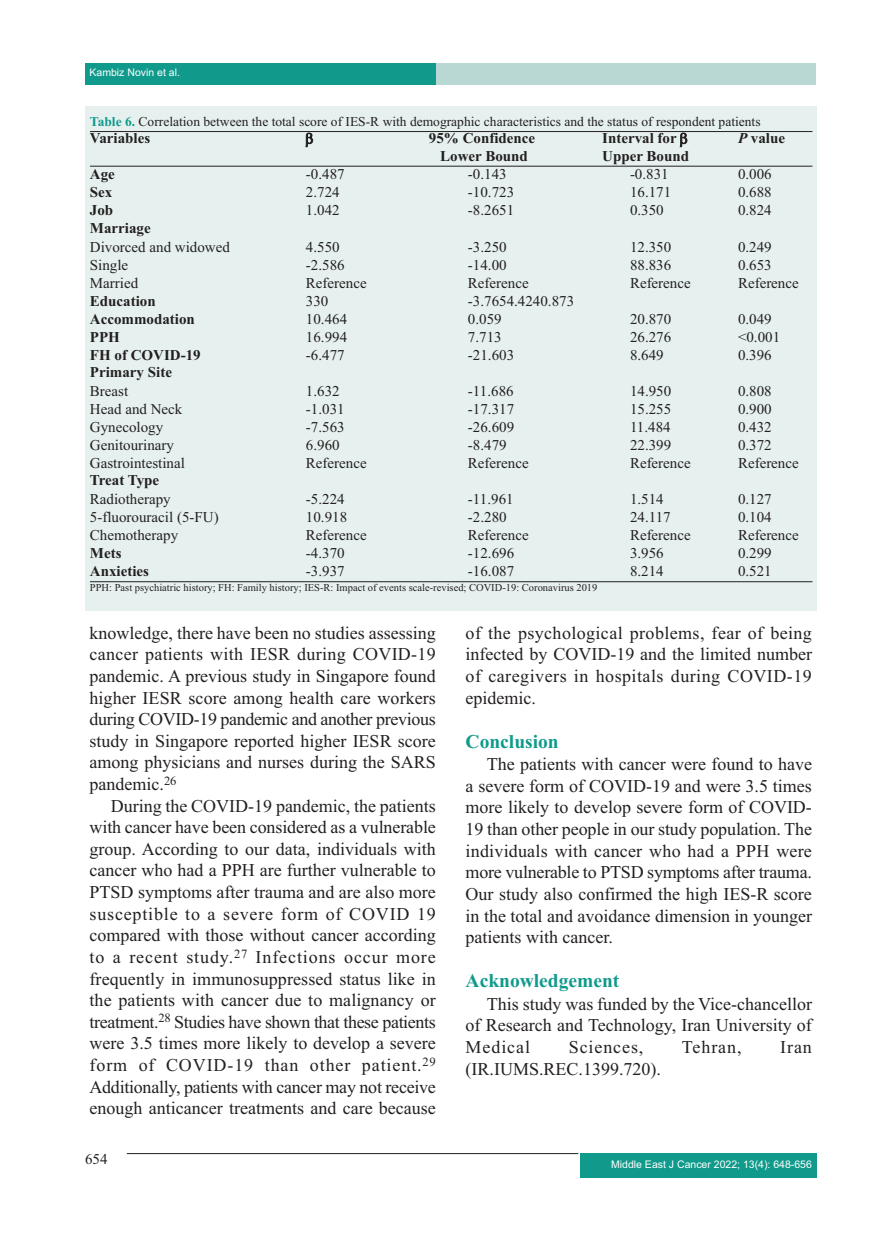
<style>
.page{position:relative;width:893px;height:1234px;background:#fff}
.page>*{position:absolute;margin:0;border:0;box-sizing:border-box;transform-origin:0 0}
.t1{font:700 19.5px "Times New Roman";color:#0f9a8c}
.t2{font:18px/21.6px "Times New Roman";color:#231f20;text-align:justify}
.t3{font:18px "Times New Roman";letter-spacing:.05em;color:#231f20}
.t4{font:15px "Times New Roman";color:#231f20}
.t5{font:700 15px "Times New Roman";color:#231f20}
.t6{font:13.5px "Times New Roman";color:#231f20}
.t7{font:10.5px "Times New Roman";color:#231f20}
.t8{font:10.5px "Arial";color:#fff}
.s1{font-weight:700;color:#0f9a8c}
.s2{font-style:italic}
</style>
<div class="page">
<div style="left:86px;top:64px;width:730px;height:21px;background:#b9d8d4"></div>
<div style="left:85px;top:64px;width:351px;height:21px;background:#0f9a8c"></div>
<div style="left:580px;top:1153px;width:236px;height:24px;background:#0f9a8c"></div>
<hr style="left:127px;top:1152px;width:451px;height:1px;background:#231f20">
<div style="left:85px;top:106px;width:732px;height:505px;background:#e6f1ef"></div>
<hr style="left:90px;top:131px;width:722px;height:1px;background:#231f20">
<hr style="left:90px;top:166px;width:722px;height:1px;background:#231f20">
<hr style="left:90px;top:581px;width:722px;height:1px;background:#231f20">
<p class="t8" style="left:90px;top:68px;width:92px">Kambiz Novin et al.</p>
<p class="t6" style="left:90px;top:117px;width:672px"><span class="s1">Table 6.</span> Correlation between the total score of IES-R with demographic characteristics and the status of respondent patients</p>
<p class="t5" style="left:90px;top:133px;width:62px">Variables</p>
<p class="t5" style="left:429px;top:133px;width:108px">95% Confidence</p>
<p class="t5" style="left:602px;top:133px;width:76px">Interval for</p>
<p class="t5" style="left:738px;top:133px;width:49px"><span class="s2">P</span> value</p>
<p class="t5" style="left:440px;top:151px;width:89px">Lower Bound</p>
<p class="t5" style="left:602px;top:151px;width:88px">Upper Bound</p>
<p class="t5" style="left:90px;top:169px;width:26px">Age</p>
<p class="t4" style="left:306px;top:169px;width:40px">-0.487</p>
<p class="t4" style="left:468px;top:169px;width:40px">-0.143</p>
<p class="t4" style="left:630px;top:169px;width:40px">-0.831</p>
<p class="t4" style="left:738px;top:169px;width:35px">0.006</p>
<p class="t5" style="left:90px;top:187px;width:24px">Sex</p>
<p class="t4" style="left:306px;top:187px;width:35px">2.724</p>
<p class="t4" style="left:468px;top:187px;width:48px">-10.723</p>
<p class="t4" style="left:630px;top:187px;width:43px">16.171</p>
<p class="t4" style="left:738px;top:187px;width:35px">0.688</p>
<p class="t5" style="left:90px;top:205px;width:25px">Job</p>
<p class="t4" style="left:306px;top:205px;width:35px">1.042</p>
<p class="t4" style="left:468px;top:205px;width:48px">-8.2651</p>
<p class="t4" style="left:630px;top:205px;width:35px">0.350</p>
<p class="t4" style="left:738px;top:205px;width:35px">0.824</p>
<p class="t5" style="left:90px;top:223px;width:62px">Marriage</p>
<p class="t4" style="left:90px;top:241px;width:141px">Divorced and widowed</p>
<p class="t4" style="left:306px;top:241px;width:35px">4.550</p>
<p class="t4" style="left:468px;top:241px;width:40px">-3.250</p>
<p class="t4" style="left:630px;top:241px;width:43px">12.350</p>
<p class="t4" style="left:738px;top:241px;width:35px">0.249</p>
<p class="t4" style="left:90px;top:259px;width:40px">Single</p>
<p class="t4" style="left:306px;top:259px;width:40px">-2.586</p>
<p class="t4" style="left:468px;top:259px;width:40px">-14.00</p>
<p class="t4" style="left:630px;top:259px;width:43px">88.836</p>
<p class="t4" style="left:738px;top:259px;width:35px">0.653</p>
<p class="t4" style="left:90px;top:277px;width:50px">Married</p>
<p class="t4" style="left:306px;top:277px;width:62px">Reference</p>
<p class="t4" style="left:468px;top:277px;width:62px">Reference</p>
<p class="t4" style="left:630px;top:277px;width:62px">Reference</p>
<p class="t4" style="left:738px;top:277px;width:62px">Reference</p>
<p class="t5" style="left:90px;top:295px;width:67px">Education</p>
<p class="t4" style="left:306px;top:295px;width:24px">330</p>
<p class="t4" style="left:468px;top:295px;width:108px">-3.7654.4240.873</p>
<p class="t5" style="left:90px;top:313px;width:106px">Accommodation</p>
<p class="t4" style="left:306px;top:313px;width:43px">10.464</p>
<p class="t4" style="left:468px;top:313px;width:35px">0.059</p>
<p class="t4" style="left:630px;top:313px;width:43px">20.870</p>
<p class="t4" style="left:738px;top:313px;width:35px">0.049</p>
<p class="t5" style="left:90px;top:331px;width:31px">PPH</p>
<p class="t4" style="left:306px;top:331px;width:43px">16.994</p>
<p class="t4" style="left:468px;top:331px;width:35px">7.713</p>
<p class="t4" style="left:630px;top:331px;width:43px">26.276</p>
<p class="t4" style="left:738px;top:331px;width:44px">&lt;0.001</p>
<p class="t5" style="left:90px;top:349px;width:112px">FH of COVID-19</p>
<p class="t4" style="left:306px;top:349px;width:40px">-6.477</p>
<p class="t4" style="left:468px;top:349px;width:48px">-21.603</p>
<p class="t4" style="left:630px;top:349px;width:35px">8.649</p>
<p class="t4" style="left:738px;top:349px;width:35px">0.396</p>
<p class="t5" style="left:90px;top:367px;width:84px">Primary Site</p>
<p class="t4" style="left:90px;top:385px;width:40px">Breast</p>
<p class="t4" style="left:306px;top:385px;width:35px">1.632</p>
<p class="t4" style="left:468px;top:385px;width:47px">-11.686</p>
<p class="t4" style="left:630px;top:385px;width:43px">14.950</p>
<p class="t4" style="left:738px;top:385px;width:35px">0.808</p>
<p class="t4" style="left:90px;top:403px;width:94px">Head and Neck</p>
<p class="t4" style="left:306px;top:403px;width:40px">-1.031</p>
<p class="t4" style="left:468px;top:403px;width:48px">-17.317</p>
<p class="t4" style="left:630px;top:403px;width:43px">15.255</p>
<p class="t4" style="left:738px;top:403px;width:35px">0.900</p>
<p class="t4" style="left:90px;top:421px;width:75px">Gynecology</p>
<p class="t4" style="left:306px;top:421px;width:40px">-7.563</p>
<p class="t4" style="left:468px;top:421px;width:48px">-26.609</p>
<p class="t4" style="left:630px;top:421px;width:42px">11.484</p>
<p class="t4" style="left:738px;top:421px;width:35px">0.432</p>
<p class="t4" style="left:90px;top:439px;width:86px">Genitourinary</p>
<p class="t4" style="left:306px;top:439px;width:35px">6.960</p>
<p class="t4" style="left:468px;top:439px;width:40px">-8.479</p>
<p class="t4" style="left:630px;top:439px;width:43px">22.399</p>
<p class="t4" style="left:738px;top:439px;width:35px">0.372</p>
<p class="t4" style="left:90px;top:457px;width:96px">Gastrointestinal</p>
<p class="t4" style="left:306px;top:457px;width:62px">Reference</p>
<p class="t4" style="left:468px;top:457px;width:62px">Reference</p>
<p class="t4" style="left:630px;top:457px;width:62px">Reference</p>
<p class="t4" style="left:738px;top:457px;width:62px">Reference</p>
<p class="t5" style="left:90px;top:475px;width:71px">Treat Type</p>
<p class="t4" style="left:90px;top:493px;width:82px">Radiotherapy</p>
<p class="t4" style="left:306px;top:493px;width:40px">-5.224</p>
<p class="t4" style="left:468px;top:493px;width:47px">-11.961</p>
<p class="t4" style="left:630px;top:493px;width:35px">1.514</p>
<p class="t4" style="left:738px;top:493px;width:35px">0.127</p>
<p class="t4" style="left:90px;top:511px;width:130px">5-fluorouracil (5-FU)</p>
<p class="t4" style="left:306px;top:511px;width:43px">10.918</p>
<p class="t4" style="left:468px;top:511px;width:40px">-2.280</p>
<p class="t4" style="left:630px;top:511px;width:42px">24.117</p>
<p class="t4" style="left:738px;top:511px;width:35px">0.104</p>
<p class="t4" style="left:90px;top:529px;width:90px">Chemotherapy</p>
<p class="t4" style="left:306px;top:529px;width:62px">Reference</p>
<p class="t4" style="left:468px;top:529px;width:62px">Reference</p>
<p class="t4" style="left:630px;top:529px;width:62px">Reference</p>
<p class="t4" style="left:738px;top:529px;width:62px">Reference</p>
<p class="t5" style="left:90px;top:547px;width:33px">Mets</p>
<p class="t4" style="left:306px;top:547px;width:40px">-4.370</p>
<p class="t4" style="left:468px;top:547px;width:48px">-12.696</p>
<p class="t4" style="left:630px;top:547px;width:35px">3.956</p>
<p class="t4" style="left:738px;top:547px;width:35px">0.299</p>
<p class="t5" style="left:90px;top:565px;width:61px">Anxieties</p>
<p class="t4" style="left:306px;top:565px;width:40px">-3.937</p>
<p class="t4" style="left:468px;top:565px;width:48px">-16.087</p>
<p class="t4" style="left:630px;top:565px;width:35px">8.214</p>
<p class="t4" style="left:738px;top:565px;width:35px">0.521</p>
<p class="t7" style="left:90px;top:583px;width:509px">PPH: Past psychiatric history; FH: Family history; IES-R: Impact of events scale-revised; COVID-19: Coronavirus 2019</p>
<p class="t2" style="left:90px;top:623px;width:348px">knowledge, there have been no studies assessing cancer patients with IESR during COVID-19 pandemic. A previous study in Singapore found higher IESR score among health care workers during COVID-19 pandemic and another previous study in Singapore reported higher IESR score among physicians and nurses during the SARS pandemic.<sup>26</sup></p>
<p class="t2" style="left:90px;top:796px;width:348px;text-indent:21px">During the COVID-19 pandemic, the patients with cancer have been considered as a vulnerable group. According to our data, individuals with cancer who had a PPH are further vulnerable to PTSD symptoms after trauma and are also more susceptible to a severe form of COVID 19 compared with those without cancer according to a recent study.<sup>27</sup> Infections occur more frequently in immunosuppressed status like in the patients with cancer due to malignancy or treatment.<sup>28</sup> Studies have shown that these patients were 3.5 times more likely to develop a severe form of COVID-19 than other patient.<sup>29<br></sup>Additionally, patients with cancer may not receive enough anticancer treatments and care because</p>
<p class="t4" style="left:85px;top:1152px;width:24px">654</p>
<p class="t2" style="left:466px;top:623px;width:348px">of the psychological problems, fear of being infected by COVID-19 and the limited number of caregivers in hospitals during COVID-19 epidemic.</p>
<p class="t1" style="left:466px;top:734px;width:95px">Conclusion</p>
<p class="t2" style="left:466px;top:755px;width:348px;text-indent:21px">The patients with cancer were found to have a severe form of COVID-19 and were 3.5 times more likely to develop severe form of COVID-19 than other people in our study population. The individuals with cancer who had a PPH were more vulnerable to PTSD symptoms after trauma.<br>Our study also confirmed the high IES-R score in the total and avoidance dimension in younger patients with cancer.</p>
<p class="t1" style="left:466px;top:973px;width:155px">Acknowledgement</p>
<p class="t2" style="left:466px;top:994px;width:348px;text-indent:21px">This study was funded by the Vice-chancellor of Research and Technology, Iran University of Medical</p>
<p class="t3" style="left:569px;top:1040px;width:76px">Sciences,</p>
<p class="t2" style="left:682px;top:1037px;width:61px">Tehran,</p>
<p class="t2" style="left:780px;top:1037px;width:33px">Iran</p>
<p class="t2" style="left:466px;top:1059px;width:197px">(IR.IUMS.REC.1399.720).</p>
<p class="t8" style="left:611px;top:1160px;width:202px">Middle East J Cancer 2022; 13(4): 648-656</p>
</div>
